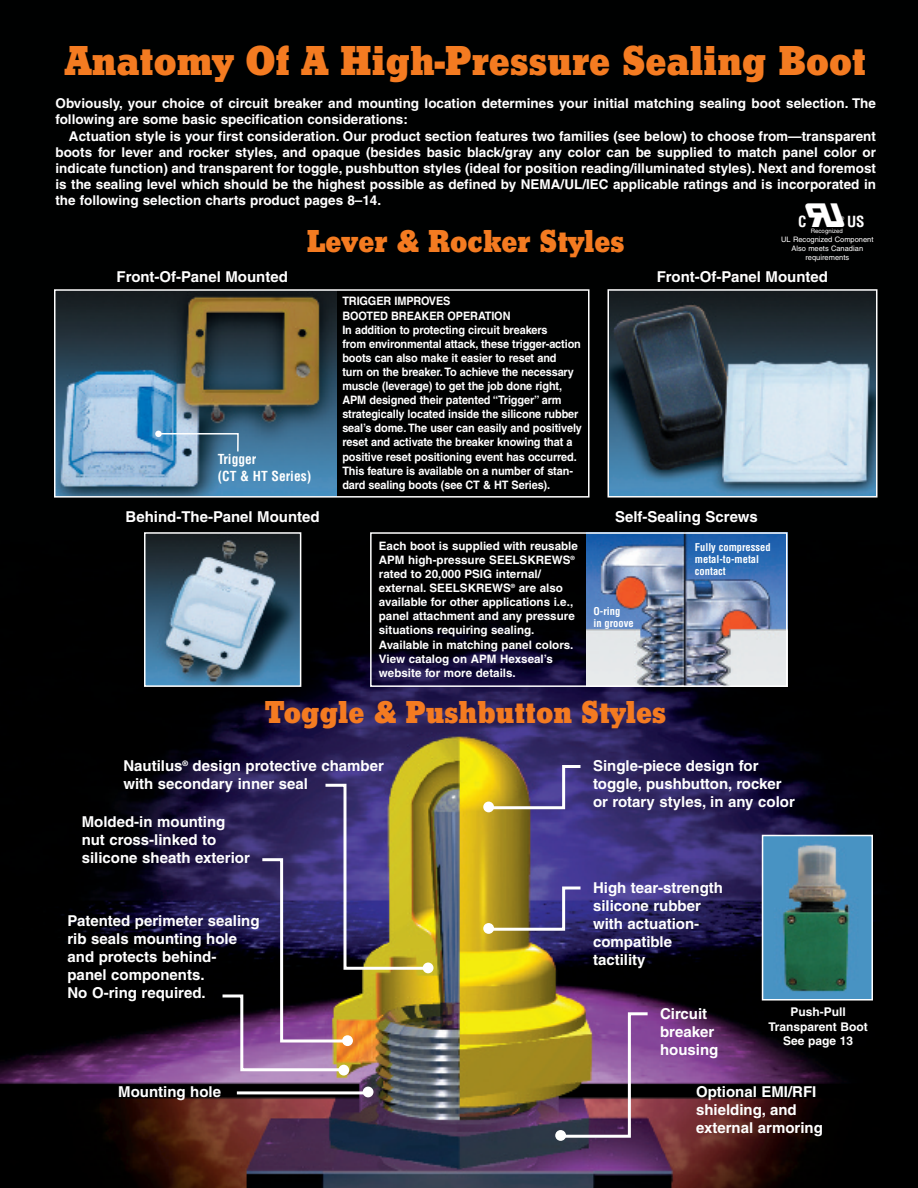
<style>
.page{position:relative;width:918px;height:1188px;background:#fff}
.page>*{position:absolute;margin:0;border:0;box-sizing:border-box;transform-origin:0 0}
.t1{font:900 43.5px "Stymie";color:#f47b21}
.t2{font:900 33px "Stymie";color:#f47b21}
.t3{font:700 15px/18px "Helvetica";color:#fff}
.t4{font:700 condensed 15px "Helvetica";color:#fff}
.t5{font:700 13.5px/16.2px "Helvetica";color:#fff}
.t6{font:700 condensed 13.5px/16.2px "Helvetica";color:#fff}
.t7{font:700 12px/14.4px "Helvetica";color:#fff;text-align:center}
.t8{font:700 11.7px/14.1px "Helvetica";letter-spacing:-.01em;color:#fff;scale:.94 1}
.t9{font:700 11.7px/14.1px "Helvetica";letter-spacing:-.01em;color:#fff}
.t10{font:700 condensed 10.5px/12px "Helvetica";color:#fff}
.t11{font:7.5px/9px "Helvetica";color:#fff;text-align:center}
.t12{font:6px "Helvetica";color:#fff}
.t13{font:4.95px "Helvetica";color:#fff}
</style>
<div class="page">
<div style="left:0;top:0;width:918px;height:633px;background:#000101"></div>
<img style="left:0;top:541px;width:918px;height:647px">
<div style="left:483px;top:802px;width:11px;height:10px;background:#fff;border-radius:50%"></div>
<svg style="left:423px;top:963px;width:11px;height:10px"></svg>
<div style="left:363px;top:1087px;width:11px;height:10px;background:#fff;border-radius:50%"></div>
<hr style="left:237px;top:1091px;width:131px;height:3px;background:#fff">
<svg style="left:338px;top:1065px;width:11px;height:11px"></svg>
<img style="left:220px;top:782px;width:211px;height:291px">
<svg style="left:486px;top:764px;width:98px;height:47px;background:#7f6e6b"></svg>
<svg style="left:483px;top:923px;width:11px;height:11px"></svg>
<svg style="left:486px;top:885px;width:98px;height:47px;background:#75686a"></svg>
<svg style="left:555px;top:1130px;width:11px;height:11px"></svg>
<svg style="left:558px;top:1011px;width:93px;height:128px;background:#825b66"></svg>
<img style="left:765px;top:838px;width:105px;height:160px">
<div style="left:762px;top:835px;width:111px;height:166px;border:2px solid #fff"></div>
<img style="left:57px;top:292px;width:280px;height:203px">
<div style="left:54px;top:289px;width:536px;height:209px;border:2px solid #fff"></div>
<img style="left:611px;top:292px;width:264px;height:203px">
<div style="left:608px;top:289px;width:270px;height:209px;border:2px solid #fff"></div>
<img style="left:147px;top:535px;width:151px;height:149px">
<div style="left:144px;top:532px;width:157px;height:155px;border:2px solid #fff"></div>
<img style="left:587px;top:535px;width:198px;height:149px">
<div style="left:370px;top:532px;width:418px;height:155px;border:2px solid #fff"></div>
<svg style="left:158px;top:432px;width:82px;height:21px;background:#628dab"></svg>
<div style="left:155px;top:431px;width:7px;height:6px;background:#fff;border-radius:50%"></div>
<h1 class="t1" style="left:65px;top:34px;width:802px">Anatomy Of A High-Pressure Sealing Boot</h1>
<p class="t5" style="left:55px;top:97px;width:822px">Obviously, your choice of circuit breaker and mounting location determines your initial matching sealing boot selection. The following are some basic specification considerations:</p>
<p class="t5" style="left:55px;top:129px;width:822px;text-align:justify;text-indent:13px">Actuation style is your first consideration. Our product section features two families (see below) to choose from—transparent boots for lever and rocker styles, and opaque (besides basic black/gray any color can be supplied to match panel color or indicate function) and transparent for toggle, pushbutton styles (ideal for position reading/illuminated styles). Next and foremost is the sealing level which should be the highest possible as defined by NEMA/UL/IEC applicable ratings and is incorporated in the following selection charts product pages 8–14.</p>
<h2 class="t2" style="left:307px;top:222px;width:320px">Lever &amp; Rocker Styles</h2>
<p class="t4" style="left:798px;top:215px;width:10px">C</p>
<p class="t4" style="left:847px;top:215px;width:19px">US</p>
<p class="t13" style="left:841px;top:216px;width:5px">®</p>
<p class="t12" style="left:811px;top:229px;width:33px">Recognized</p>
<p class="t11" style="left:781px;top:235px;width:94px">UL Recognized Component<br>Also meets Canadian requirements</p>
<p class="t3" style="left:117px;top:269px;width:173px">Front-Of-Panel Mounted</p>
<p class="t3" style="left:657px;top:269px;width:173px">Front-Of-Panel Mounted</p>
<p class="t6" style="left:218px;top:452px;width:95px">Trigger<br>(CT &amp; HT Series)</p>
<p class="t8" style="left:342px;top:295px;width:256px">TRIGGER IMPROVES<br>BOOTED BREAKER OPERATION<br>In addition to protecting circuit breakers<br>from environmental attack, these trigger-action boots can also make it easier to reset and<br>turn on the breaker.To achieve the necessary muscle (leverage) to get the job done right, APM designed their patented “Trigger” arm strategically located inside the silicone rubber seal’s dome.The user can easily and positively reset and activate the breaker knowing that a positive reset positioning event has occurred.<br>This feature is available on a number of stan&shy;dard sealing boots (see CT &amp; HT Series).</p>
<p class="t3" style="left:126px;top:509px;width:196px">Behind-The-Panel Mounted</p>
<p class="t3" style="left:615px;top:509px;width:144px">Self-Sealing Screws</p>
<p class="t10" style="left:695px;top:542px;width:77px">Fully compressed metal-to-metal contact</p>
<p class="t10" style="left:593px;top:606px;width:42px">O-ring<br>in groove</p>
<p class="t9" style="left:379px;top:540px;width:201px">Each boot is supplied with reusable<br>APM high-pressure SEELSKREWS<sup>® </sup>rated to 20,000 PSIG internal/ external. SEELSKREWS<sup>®</sup> are also available for other applications i.e., panel attachment and any pressure situations requiring sealing.<br>Available in matching panel colors.<br>View catalog on APM Hexseal’s website for more details.</p>
<h2 class="t2" style="left:265px;top:692px;width:403px">Toggle &amp; Pushbutton Styles</h2>
<p class="t3" style="left:123px;top:759px;width:262px">Nautilus<sup>®</sup> design protective chamber with secondary inner seal</p>
<p class="t3" style="left:82px;top:814px;width:170px">Molded-in mounting nut cross-linked to silicone sheath exterior</p>
<p class="t3" style="left:67px;top:914px;width:194px">Patented perimeter sealing rib seals mounting hole and protects behind-<br>panel components.<br>No O-ring required.</p>
<p class="t3" style="left:118px;top:1084px;width:104px">Mounting hole</p>
<p class="t3" style="left:593px;top:759px;width:203px">Single-piece design for toggle, pushbutton, rocker or rotary styles, in any color</p>
<p class="t3" style="left:593px;top:881px;width:132px">High tear-strength silicone rubber with actuation&shy;compatible tactility</p>
<p class="t7" style="left:768px;top:1006px;width:101px">Push-Pull<br>Transparent Boot<br>See page 13</p>
<p class="t3" style="left:660px;top:1006px;width:60px">Circuit breaker housing</p>
<p class="t3" style="left:696px;top:1084px;width:128px">Optional EMI/RFI shielding, and external armoring</p>
</div>
